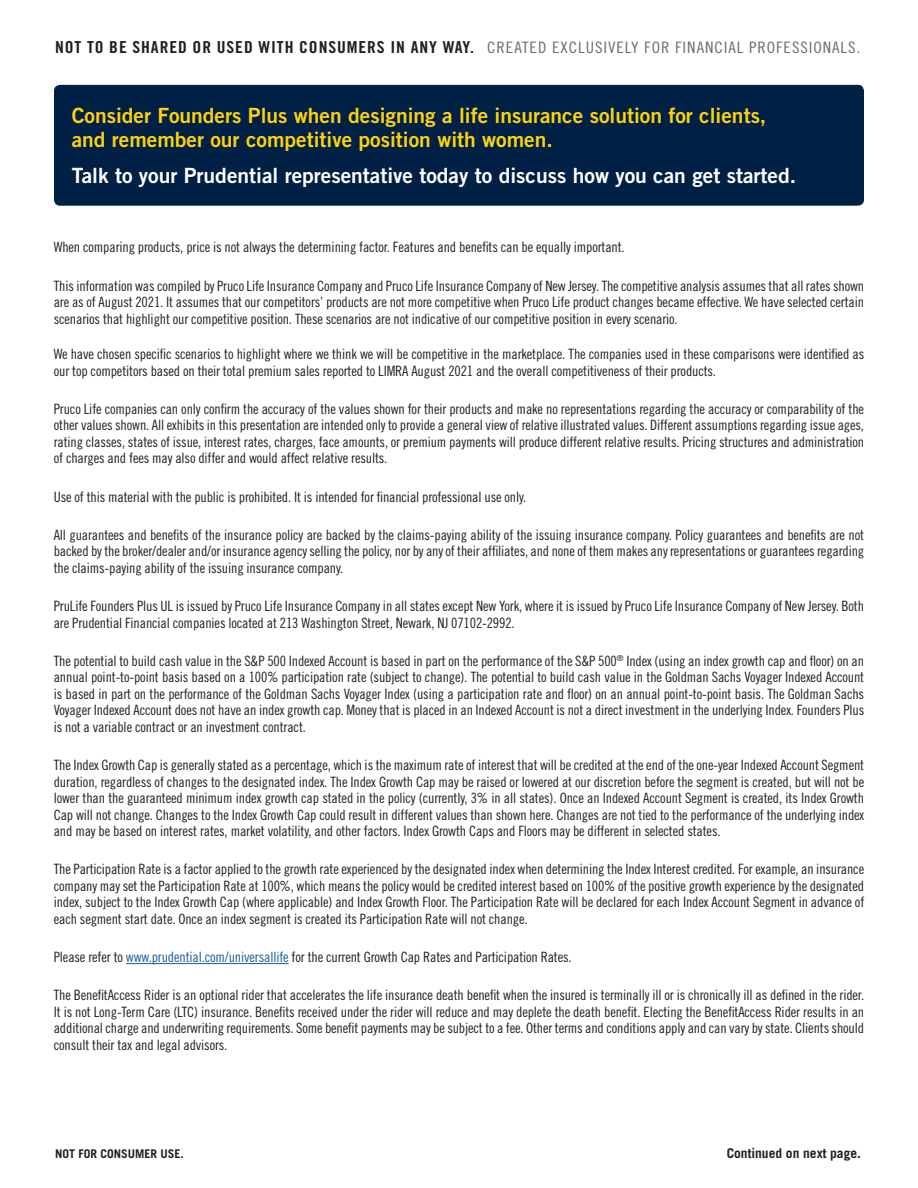
<style>
.page{position:relative;width:918px;height:1188px;background:#fff}
.page>*{position:absolute;margin:0;border:0;box-sizing:border-box;transform-origin:0 0}
.Questions{font:21px/24px "Trade Gothic LT Std Bd 2";color:#fcd10d}
.text_-_bar_chart{font:21px "Trade Gothic LT Std Bd 2";color:#fff}
.t1{font:15.75px "Trade Gothic LT Std Cn 18";letter-spacing:.055em;color:#6c6d70;scale:1.07 1}
.t2{font:14.25px/16.5px "Trade Gothic LT Std Cn 18";letter-spacing:-.01em;color:#231f20;text-align:justify}
.t3{font:700 13.5px "Trade Gothic LT Std";color:#231f20}
.t4{font:700 12px "Trade Gothic LT Std";color:#231f20}
.s1{font-family:"Trade Gothic LT Std Bd Cn 20";font-size:16.5px;color:#231f20}
.s2{color:#175d9e}
</style>
<div class="page">
<hr style="left:126px;top:963px;width:163px;height:1px;background:#175d9e">
<div style="left:54px;top:85px;width:810px;height:121px;background:#002045;border-radius:6px"></div>
<p class="t1" style="left:55px;top:38px;width:754px"><span class="s1">NOT TO BE SHARED OR USED WITH CONSUMERS IN ANY WAY.</span> CREATED EXCLUSIVELY FOR FINANCIAL PROFESSIONALS.</p>
<h2 class="Questions" style="left:72px;top:103px;width:696px">Consider Founders Plus when designing a life insurance solution for clients, and remember our competitive position with women.</h2>
<p class="text_-_bar_chart" style="left:72px;top:162px;width:726px">Talk to your Prudential representative today to discuss how you can get started.</p>
<p class="t2" style="left:54px;top:239px;width:572px">When comparing products, price is not always the determining factor. Features and benefits can be equally important.</p>
<p class="t2" style="left:54px;top:277px;width:812px">This information was compiled by Pruco Life Insurance Company and Pruco Life Insurance Company of New Jersey. The competitive analysis assumes that all rates shown are as of August 2021. It assumes that our competitors’ products are not more competitive when Pruco Life product changes became effective. We have selected certain scenarios that highlight our competitive position. These scenarios are not indicative of our competitive position in every scenario.</p>
<p class="t2" style="left:54px;top:346px;width:812px">We have chosen specific scenarios to highlight where we think we will be competitive in the marketplace. The companies used in these comparisons were identified as our top competitors based on their total premium sales reported to LIMRA August 2021 and the overall competitiveness of their products.</p>
<p class="t2" style="left:54px;top:400px;width:812px">Pruco Life companies can only confirm the accuracy of the values shown for their products and make no representations regarding the accuracy or comparability of the other values shown. All exhibits in this presentation are intended only to provide a general view of relative illustrated values. Different assumptions regarding issue ages, rating classes, states of issue, interest rates, charges, face amounts, or premium payments will produce different relative results. Pricing structures and administration of charges and fees may also differ and would affect relative results.</p>
<p class="t2" style="left:54px;top:488px;width:474px">Use of this material with the public is prohibited. It is intended for financial professional use only.</p>
<p class="t2" style="left:54px;top:526px;width:812px">All guarantees and benefits of the insurance policy are backed by the claims-paying ability of the issuing insurance company. Policy guarantees and benefits are not backed by the broker/dealer and/or insurance agency selling the policy, nor by any of their affiliates, and none of them makes any representations or guarantees regarding the claims-paying ability of the issuing insurance company.</p>
<p class="t2" style="left:54px;top:598px;width:812px">PruLife Founders Plus UL is issued by Pruco Life Insurance Company in all states except New York, where it is issued by Pruco Life Insurance Company of New Jersey. Both are Prudential Financial companies located at 213 Washington Street, Newark, NJ 07102-2992.</p>
<p class="t2" style="left:54px;top:652px;width:812px">The potential to build cash value in the S&amp;P 500 Indexed Account is based in part on the performance of the S&amp;P 500<sup>®</sup> Index (using an index growth cap and floor) on an annual point-to-point basis based on a 100% participation rate (subject to change). The potential to build cash value in the Goldman Sachs Voyager Indexed Account is based in part on the performance of the Goldman Sachs Voyager Index (using a participation rate and floor) on an annual point-to-point basis. The Goldman Sachs Voyager Indexed Account does not have an index growth cap. Money that is placed in an Indexed Account is not a direct investment in the underlying Index. Founders Plus is not a variable contract or an investment contract.</p>
<p class="t2" style="left:54px;top:757px;width:812px">The Index Growth Cap is generally stated as a percentage, which is the maximum rate of interest that will be credited at the end of the one-year Indexed Account Segment duration, regardless of changes to the designated index. The Index Growth Cap may be raised or lowered at our discretion before the segment is created, but will not be lower than the guaranteed minimum index growth cap stated in the policy (currently, 3% in all states). Once an Indexed Account Segment is created, its Index Growth Cap will not change. Changes to the Index Growth Cap could result in different values than shown here. Changes are not tied to the performance of the underlying index and may be based on interest rates, market volatility, and other factors. Index Growth Caps and Floors may be different in selected states.</p>
<p class="t2" style="left:54px;top:861px;width:812px">The Participation Rate is a factor applied to the growth rate experienced by the designated index when determining the Index Interest credited. For example, an insurance company may set the Participation Rate at 100%, which means the policy would be credited interest based on 100% of the positive growth experience by the designated index, subject to the Index Growth Cap (where applicable) and Index Growth Floor. The Participation Rate will be declared for each Index Account Segment in advance of each segment start date. Once an index segment is created its Participation Rate will not change.</p>
<p class="t2" style="left:54px;top:949px;width:519px">Please refer to <span class="s2">www.prudential.com/universallife</span> for the current Growth Cap Rates and Participation Rates.</p>
<p class="t2" style="left:54px;top:987px;width:812px">The BenefitAccess Rider is an optional rider that accelerates the life insurance death benefit when the insured is terminally ill or is chronically ill as defined in the rider.<br>It is not Long-Term Care (LTC) insurance. Benefits received under the rider will reduce and may deplete the death benefit. Electing the BenefitAccess Rider results in an additional charge and underwriting requirements. Some benefit payments may be subject to a fee. Other terms and conditions apply and can vary by state. Clients should consult their tax and legal advisors.</p>
<p class="t4" style="left:55px;top:1146px;width:130px">NOT FOR CONSUMER USE.</p>
<p class="t3" style="left:727px;top:1145px;width:136px">Continued on next page.</p>
</div>
